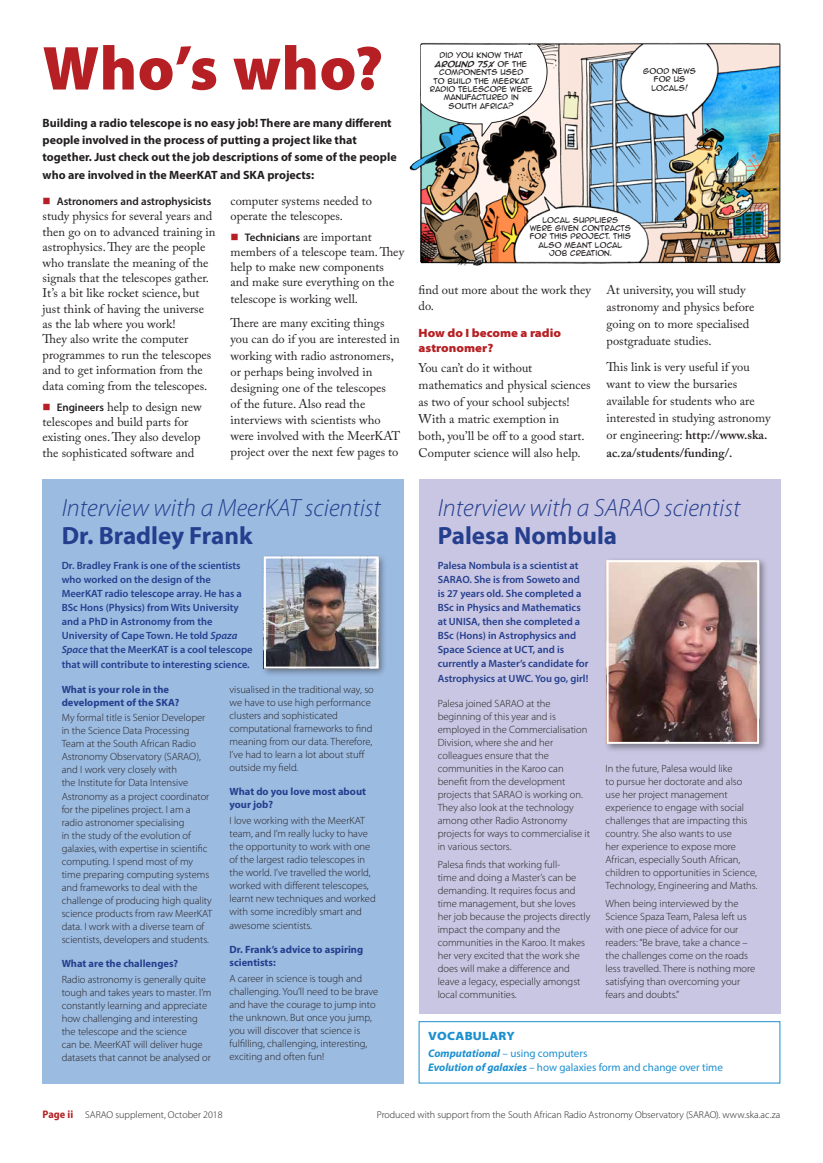
<style>
.page{position:relative;width:823px;height:1163px;background:#fff}
.page>*{position:absolute;margin:0;border:0;box-sizing:border-box;transform-origin:0 0}
.t1{font:900 62.6px "Myriad Pro";letter-spacing:.005em;color:#b62024}
.t2{font:italic 300 25px/28px "Myriad Pro";color:#253f8e}
.t3{font:12.5px/15.4px "Adobe Caslon Pro";color:#231f20}
.t4{font:700 12px/17.1px "Myriad Pro";color:#231f20}
.t5{font:900 semi-expanded 12px/15.3px "Myriad Pro";color:#b62024}
.t6{font:900 semi-expanded 12px "Myriad Pro";letter-spacing:.02em;color:#1d90d0}
.t7{font:11px/14px "Myriad Pro";color:#1d90d0}
.t8{font:600 11px "Myriad Pro";color:#231f20}
.t9{font:300 10.5px/13px "Myriad Pro";color:#231f20}
.t10{font:600 10.5px/14px "Myriad Pro";color:#253f8e}
.t11{font:700 10.5px/13px "Myriad Pro";color:#253f8e}
.t12{font:300 10px "Myriad Pro";color:#231f20}
.t13{font:7px/8.4px "Anime Ace 2.0 BB";color:#231f20;text-align:center}
.s1{font-family:"Myriad Pro";font-weight:600;font-size:11px}
.s2{font-weight:700}
.s3{font-family:"ACME Secret Agent";font-weight:700}
.s4{font-weight:600}
.s5{font-weight:700;font-style:normal}
.s6{font-style:italic}
.s7{font-weight:700;color:#253f8e}
.s8{font-weight:700;font-style:italic}
.s9{font-weight:700;font-stretch:semi-condensed;font-size:11px;color:#b62024}
</style>
<div class="page">
<div style="left:43px;top:479px;width:361px;height:604px;background:#9cbbe1"></div>
<div style="left:418px;top:479px;width:362px;height:534px;background:#c8c6e2"></div>
<div style="left:603px;top:557px;width:164px;height:195px;background:#231f20;opacity:.45"></div>
<img style="left:609px;top:563px;width:146px;height:177px">
<div style="left:606px;top:560px;width:152px;height:183px;border:2px solid #fff"></div>
<div style="left:260px;top:553px;width:127px;height:124px;background:#231f20;opacity:.45"></div>
<img style="left:267px;top:559px;width:108px;height:106px">
<div style="left:264px;top:556px;width:114px;height:112px;border:2px solid #fff"></div>
<div style="left:418px;top:1020px;width:362px;height:63px;border:1px solid #1d90d0"></div>
<img style="left:409px;top:43px;width:370px;height:223px">
<svg style="left:421px;top:45px;width:126px;height:94px"></svg>
<hr style="left:779px;top:44px;width:1px;height:218px;background:#231f20">
<p class="t1" style="left:43px;top:27px;width:342px">Who’s who?</p>
<p class="t4" style="left:43px;top:114px;width:355px">Building a radio telescope is no easy job! There are many different people involved in the process of putting a project like that together. Just check out the job descriptions of some of the people who are involved in the MeerKAT and SKA projects:</p>
<p class="t8" style="left:57px;top:194px;width:156px">Astronomers and astrophysicists</p>
<p class="t3" style="left:43px;top:208px;width:174px">study physics for several years and then go on to advanced training in astrophysics. They are the people who translate the meaning of the signals that the telescopes gather.<br>It’s a bit like rocket science, but just think of having the universe as the lab where you work!<br>They also write the computer programmes to run the telescopes and to get information from the data coming from the telescopes.</p>
<p class="t3" style="left:43px;top:398px;width:160px;text-indent:14px"><span class="s1">Engineers</span> help to design new telescopes and build parts for existing ones. They also develop the sophisticated software and</p>
<p class="t3" style="left:230px;top:193px;width:143px;line-height:15.1px">computer systems needed to operate the telescopes.</p>
<p class="t3" style="left:230px;top:229px;width:175px;text-indent:14px"><span class="s1">Technicians</span> are important members of a telescope team. They help to make new components and make sure everything on the telescope is working well.</p>
<p class="t3" style="left:230px;top:315px;width:171px;line-height:16.1px">There are many exciting things you can do if you are interested in working with radio astronomers, or perhaps being involved in designing one of the telescopes<br>of the future. Also read the interviews with scientists who were involved with the MeerKAT project over the next few pages to</p>
<p class="t13" style="left:429px;top:51px;width:104px">DID YOU KNOW THAT<br><span class="s2">AROUND 75</span><span class="s3">%</span> OF THE<br>COMPONENTS USED<br>TO BUILD THE MEERKAT<br>RADIO TELESCOPE WERE<br>MANUFACTURED IN<br>SOUTH AFRICA?</p>
<p class="t13" style="left:643px;top:66px;width:54px">GOOD NEWS<br>FOR US<br>LOCALS!</p>
<p class="t13" style="left:529px;top:215px;width:103px">LOCAL SUPPLIERS<br>WERE GIVEN CONTRACTS<br>FOR THIS PROJECT. THIS<br>ALSO MEANT LOCAL<br>JOB CREATION.</p>
<p class="t3" style="left:418px;top:281px;width:174px;line-height:16.9px">find out more about the work they do.</p>
<p class="t5" style="left:418px;top:325px;width:144px">How do I become a radio astronomer?</p>
<p class="t3" style="left:418px;top:359px;width:173px;line-height:16.9px">You can’t do it without mathematics and physical sciences as two of your school subjects!<br>With a matric exemption in<br>both, you’ll be off to a good start.<br>Computer science will also help.</p>
<p class="t3" style="left:606px;top:281px;width:149px;line-height:17.1px">At university, you will study astronomy and physics before going on to more specialised postgraduate studies.</p>
<p class="t3" style="left:606px;top:358px;width:165px;line-height:17.1px">This link is very useful if you want to view the bursaries available for students who are interested in studying astronomy or engineering: <span class="s4">http://www.ska. ac.za/students/funding/.</span></p>
<p class="t2" style="left:62px;top:493px;width:320px">Interview with a MeerKAT scientist<br><span class="s5">Dr. Bradley Frank</span></p>
<p class="t10" style="left:62px;top:558px;width:192px">Dr. Bradley Frank is one of the scientists who worked on the design of the MeerKAT radio telescope array. He has a BSc Hons (Physics) from Wits University and a PhD in Astronomy from the University of Cape Town. He told <span class="s6">Spaza Space</span> that the MeerKAT is a cool telescope</p>
<p class="t10" style="left:62px;top:657px;width:189px">that will contribute to interesting science.</p>
<p class="t11" style="left:62px;top:682px;width:119px">What is your role in the development of the SKA?</p>
<p class="t9" style="left:62px;top:711px;width:152px">My formal title is Senior Developer in the Science Data Processing Team at the South African Radio Astronomy Observatory (SARAO), and I work very closely with<br>the Institute for Data Intensive Astronomy as a project coordinator for the pipelines project. I am a radio astronomer specialising<br>in the study of the evolution of galaxies, with expertise in scientific computing. I spend most of my time preparing computing systems and frameworks to deal with the challenge of producing high quality science products from raw MeerKAT data. I work with a diverse team of scientists, developers and students.</p>
<p class="t9" style="left:62px;top:955px;width:146px;line-height:15.8px"><span class="s7">What are the challenges?<br></span>Radio astronomy is generally quite</p>
<p class="t9" style="left:62px;top:985px;width:151px">tough and takes years to master. I’m constantly learning and appreciate how challenging and interesting the telescope and the science<br>can be. MeerKAT will deliver huge datasets that cannot be analysed or</p>
<p class="t9" style="left:229px;top:682px;width:146px">visualised in the traditional way, so we have to use high performance clusters and sophisticated computational frameworks to find meaning from our data. Therefore,<br>I’ve had to learn a lot about stuff outside my field.</p>
<p class="t11" style="left:229px;top:784px;width:138px">What do you love most about your job?</p>
<p class="t9" style="left:229px;top:813px;width:148px">I love working with the MeerKAT team, and I’m really lucky to have the opportunity to work with one of the largest radio telescopes in the world. I’ve travelled the world, worked with different telescopes, learnt new techniques and worked with some incredibly smart and</p>
<p class="t9" style="left:229px;top:918px;width:84px">awesome scientists.</p>
<p class="t11" style="left:229px;top:942px;width:135px">Dr. Frank’s advice to aspiring scientists:</p>
<p class="t9" style="left:229px;top:971px;width:150px">A career in science is tough and challenging. You’ll need to be brave and have the courage to jump into the unknown. But once you jump, you will discover that science is fulfilling, challenging, interesting, exciting and often fun!</p>
<p class="t2" style="left:437px;top:493px;width:304px">Interview with a SARAO scientist<br><span class="s5">Palesa Nombula</span></p>
<p class="t10" style="left:437px;top:558px;width:152px">Palesa Nombula is a scientist at<br>SARAO. She is from Soweto and is 27 years old. She completed a<br>BSc in Physics and Mathematics at UNISA, then she completed a<br>BSc (Hons) in Astrophysics and<br>Space Science at UCT, and is currently a Master’s candidate for</p>
<p class="t10" style="left:437px;top:671px;width:152px">Astrophysics at UWC. You go, girl!</p>
<p class="t9" style="left:437px;top:696px;width:154px">Palesa joined SARAO at the beginning of this year and is employed in the Commercialisation<br>Division, where she and her colleagues ensure that the communities in the Karoo can benefit from the development projects that SARAO is working on.<br>They also look at the technology among other Radio Astronomy projects for ways to commercialise it in various sectors.</p>
<p class="t9" style="left:437px;top:858px;width:154px">Palesa finds that working full-<br>time and doing a Master’s can be demanding. It requires focus and time management, but she loves her job because the projects directly impact the company and the communities in the Karoo. It makes her very excited that the work she does will make a difference and leave a legacy, especially amongst local communities.</p>
<p class="t9" style="left:605px;top:761px;width:153px">In the future, Palesa would like<br>to pursue her doctorate and also use her project management experience to engage with social challenges that are impacting this country. She also wants to use<br>her experience to expose more African, especially South African, children to opportunities in Science, Technology, Engineering and Maths.</p>
<p class="t9" style="left:605px;top:897px;width:151px">When being interviewed by the<br>Science Spaza Team, Palesa left us with one piece of advice for our readers: “Be brave, take a chance – the challenges come on the roads less travelled. There is nothing more satisfying than overcoming your fears and doubts.”</p>
<p class="t6" style="left:428px;top:1028px;width:88px">VOCABULARY</p>
<p class="t7" style="left:428px;top:1045px;width:296px"><span class="s8">Computational</span> – using computers<br><span class="s8">Evolution of galaxies</span> – how galaxies form and change over time</p>
<p class="t12" style="left:43px;top:1108px;width:181px"><span class="s9">Page ii</span> SARAO supplement, October 2018</p>
<p class="t12" style="left:376px;top:1108px;width:405px">Produced with support from the South African Radio Astronomy Observatory (SARAO). www.ska.ac.za</p>
</div>
